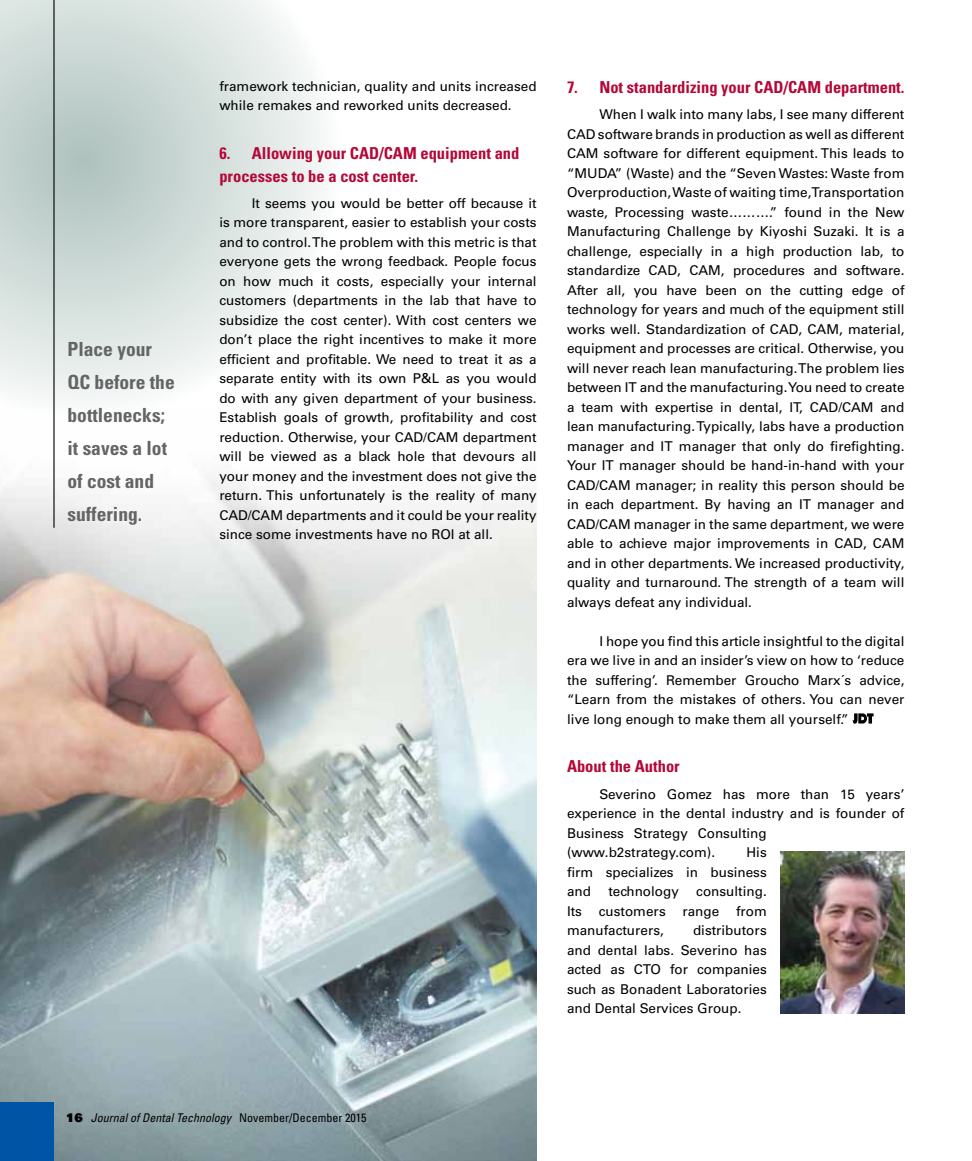
<style>
.page{position:relative;width:972px;height:1161px;background:#fff}
.page>*{position:absolute;margin:0;border:0;box-sizing:border-box;transform-origin:0 0}
.t1{font:700 condensed 19.5px/33px "Univers LT Std";color:#636466}
.t2{font:700 condensed 16.5px/22.5px "Univers LT Std";color:#b30838}
.t3{font:13.5px/19.5px "Univers LT Std";color:#000;text-align:justify}
.t4{font:italic condensed 12px "Univers LT Std";color:#000}
.s1{font-family:"Univers LT Std X Black";font-style:normal;font-stretch:normal}
.s2{font-style:normal}
</style>
<div class="page">
<img style="left:0;top:477px;width:537px;height:684px">
<svg style="left:0;top:0;width:323px;height:401px"></svg>
<div style="left:0;top:1102px;width:54px;height:59px;background:#0054a6"></div>
<svg style="left:852px;top:713px;width:22px;height:11px"></svg>
<img style="left:780px;top:851px;width:124px;height:162px">
<hr style="left:53px;top:0;width:2px;height:528px;background:#000">
<h1 class="t1" style="left:68px;top:333px;width:109px">Place your<br>QC before the bottlenecks; it saves a lot of cost and suffering.</h1>
<p class="t3" style="left:219px;top:76px;width:319px">framework technician, quality and units increased while remakes and reworked units decreased.</p>
<p class="t2" style="left:219px;top:142px;width:302px">6. Allowing your CAD/CAM equipment and processes to be a cost center.</p>
<p class="t3" style="left:219px;top:193px;width:319px;text-indent:32px">It seems you would be better off because it is more transparent, easier to establish your costs and to control. The problem with this metric is that everyone gets the wrong feedback. People focus on how much it costs, especially your internal customers (departments in the lab that have to subsidize the cost center). With cost centers we don’t place the right incentives to make it more efficient and profitable. We need to treat it as a separate entity with its own P&amp;L as you would do with any given department of your business.<br>Establish goals of growth, profitability and cost reduction. Otherwise, your CAD/CAM department will be viewed as a black hole that devours all your money and the investment does not give the return. This unfortunately is the reality of many CAD/CAM departments and it could be your reality since some investments have no ROI at all.</p>
<p class="t2" style="left:567px;top:76px;width:339px">7. Not standardizing your CAD/CAM department.</p>
<p class="t3" style="left:567px;top:105px;width:339px;text-indent:32px">When I walk into many labs, I see many different CAD software brands in production as well as different CAM software for different equipment. This leads to “MUDA” (Waste) and the “Seven Wastes: Waste from Overproduction, Waste of waiting time, Transportation waste, Processing waste……….” found in the New Manufacturing Challenge by Kiyoshi Suzaki. It is a challenge, especially in a high production lab, to standardize CAD, CAM, procedures and software.<br>After all, you have been on the cutting edge of technology for years and much of the equipment still works well. Standardization of CAD, CAM, material, equipment and processes are critical. Otherwise, you will never reach lean manufacturing. The problem lies between IT and the manufacturing. You need to create a team with expertise in dental, IT, CAD/CAM and lean manufacturing. Typically, labs have a production manager and IT manager that only do firefighting.<br>Your IT manager should be hand-in-hand with your CAD/CAM manager; in reality this person should be in each department. By having an IT manager and CAD/CAM manager in the same department, we were able to achieve major improvements in CAD, CAM and in other departments. We increased productivity, quality and turnaround. The strength of a team will always defeat any individual.</p>
<p class="t3" style="left:567px;top:631px;width:339px;text-indent:32px">I hope you find this article insightful to the digital era we live in and an insider’s view on how to ‘reduce the suffering’. Remember Groucho Marx´s advice, “Learn from the mistakes of others. You can never live long enough to make them all yourself.”</p>
<p class="t2" style="left:567px;top:755px;width:114px">About the Author</p>
<p class="t3" style="left:567px;top:784px;width:339px;text-align:left;text-indent:32px">Severino Gomez has more than 15 years’ experience in the dental industry and is founder of Business Strategy Consulting (www.b2strategy.com).</p>
<p class="t3" style="left:567px;top:843px;width:201px;text-indent:180px">His firm specializes in business and</p>
<p class="t3" style="left:567px;top:882px;width:201px;text-indent:129px">consulting.<br>Its customers range from manufacturers,</p>
<p class="t3" style="left:608px;top:882px;width:72px">technology</p>
<p class="t3" style="left:567px;top:921px;width:201px;text-indent:126px">distributors and dental labs. Severino has acted as CTO for companies such as Bonadent Laboratories and Dental Services Group.</p>
<p class="t4" style="left:66px;top:1110px;width:302px"><span class="s1">16</span> Journal of Dental Technology <span class="s2">November/December 2015</span></p>
</div>
